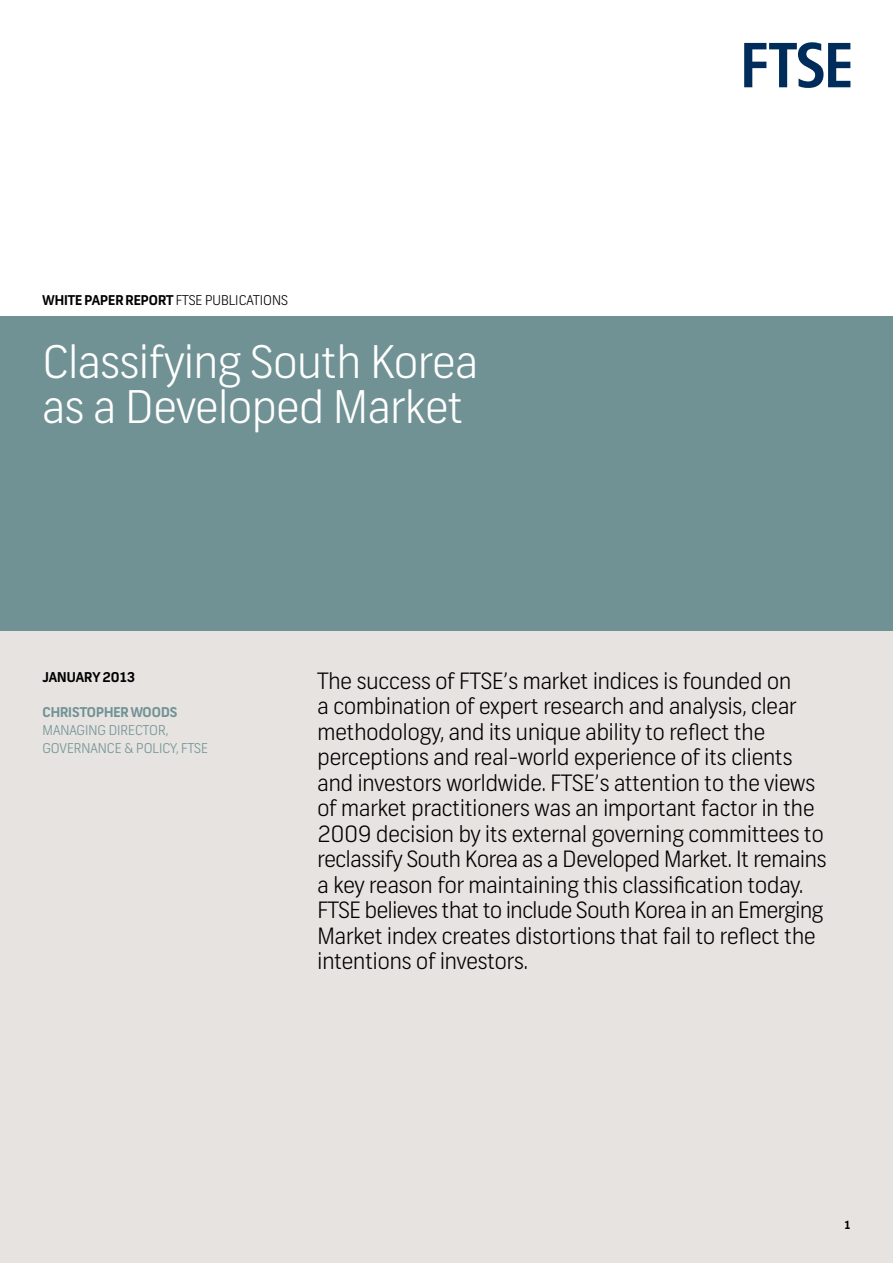
<style>
.page{position:relative;width:893px;height:1263px;background:#fff}
.page>*{position:absolute;margin:0;border:0;box-sizing:border-box;transform-origin:0 0}
.t1{font:300 45px/45px "Frank";color:#fff}
.t2{font:300 22.5px/25.5px "Frank";color:#000}
.t3{font:700 13.5px "Frank";color:#000}
.t4{font:300 13.5px "Frank";color:#709294}
.t5{font:700 13.5px "Frank";color:#709294}
.t6{font:700 11.25px "Frank";color:#000}
.s1{font-weight:300}
</style>
<div class="page">
<svg style="left:744px;top:42px;width:106px;height:46px"></svg>
<div style="left:0;top:316px;width:893px;height:315px;background:#709294"></div>
<div style="left:0;top:631px;width:893px;height:632px;background:#e6e3e1"></div>
<p class="t3" style="left:43px;top:292px;width:247px">WHITE PAPER REPORT <span class="s1">FTSE PUBLICATIONS</span></p>
<h1 class="t1" style="left:43px;top:340px;width:437px">Classifying South Korea as a Developed Market</h1>
<p class="t3" style="left:43px;top:669px;width:94px">JANUARY 2013</p>
<p class="t5" style="left:43px;top:703px;width:47px">CHRISTOPHER</p>
<p class="t5" style="left:131px;top:703px;width:48px">WOO DS</p>
<p class="t4" style="left:43px;top:721px;width:94px">Managing Directo</p>
<p class="t4" style="left:158px;top:721px;width:12px">r,</p>
<p class="t4" style="left:43px;top:739px;width:48px">Governance</p>
<p class="t4" style="left:124px;top:739px;width:27px">&amp; Polic</p>
<p class="t4" style="left:170px;top:739px;width:39px">y, FTSE</p>
<p class="t2" style="left:317px;top:668px;width:510px">The success of FTSE’s market indices is founded on<br>a combination of expert research and analysis, clear methodology, and its unique ability to reflect the perceptions and real-world experience of its clients and investors worldwide. FTSE’s attention to the views of market practitioners was an important factor in the 2009 decision by its external governing committees to reclassify South Korea as a Developed Market. It remains a key reason for maintaining this classification today.<br>FTSE believes that to include South Korea in an Emerging Market index creates distortions that fail to reflect the intentions of investors.</p>
<p class="t6" style="left:844px;top:1218px;width:7px">1</p>
</div>
